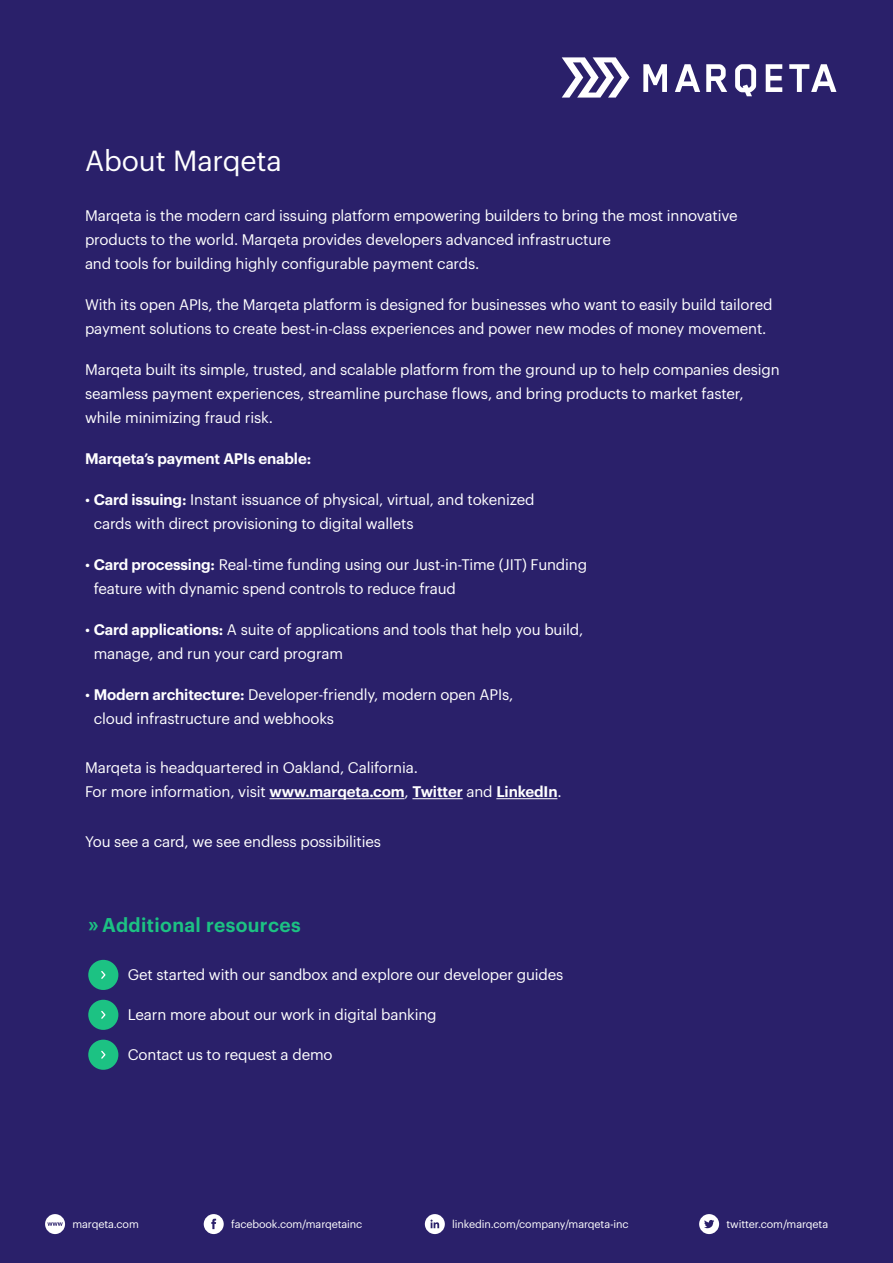
<style>
.page{position:relative;width:893px;height:1263px;background:#2a206a}
.page>*{position:absolute;margin:0;border:0;box-sizing:border-box;transform-origin:0 0}
.t1{font:28.5px "Graphik";letter-spacing:-.005em;color:#fff}
.t2{font:600 19.5px "Graphik";letter-spacing:.02em;color:#1cc283}
.t3{font:15px/24px "Graphik";letter-spacing:-.01em;color:#fff}
.t4{font:600 15px "Graphik";letter-spacing:-.01em;color:#fff}
.t5{font:10.8px "Graphik";letter-spacing:-.01em;color:#fff}
.s1{font-weight:600}
.s2{font-size:22.5px}
</style>
<div class="page">
<div style="left:45px;top:1214px;width:20px;height:20px;background:#fff;border-radius:50%"></div>
<svg style="left:47px;top:1222px;width:16px;height:4px"></svg>
<div style="left:204px;top:1214px;width:20px;height:20px;background:#fff;border-radius:50%"></div>
<div style="left:425px;top:1214px;width:20px;height:20px;background:#fff;border-radius:50%"></div>
<div style="left:699px;top:1214px;width:20px;height:20px;background:#fff;border-radius:50%"></div>
<svg style="left:704px;top:1220px;width:10px;height:8px"></svg>
<svg style="left:211px;top:1219px;width:5px;height:10px"></svg>
<svg style="left:430px;top:1219px;width:9px;height:9px"></svg>
<svg style="left:562px;top:57px;width:274px;height:41px"></svg>
<div style="left:88px;top:960px;width:30px;height:30px;background:#1cc283;border-radius:50%"></div>
<svg style="left:101px;top:971px;width:5px;height:8px"></svg>
<div style="left:88px;top:1000px;width:30px;height:30px;background:#1cc283;border-radius:50%"></div>
<svg style="left:101px;top:1010px;width:5px;height:9px"></svg>
<div style="left:88px;top:1040px;width:30px;height:30px;background:#1cc283;border-radius:50%"></div>
<svg style="left:101px;top:1050px;width:5px;height:9px"></svg>
<hr style="left:269px;top:798px;width:136px;height:1px;background:#fff">
<hr style="left:412px;top:798px;width:51px;height:1px;background:#fff">
<hr style="left:496px;top:798px;width:61px;height:1px;background:#fff">
<h1 class="t1" style="left:85px;top:139px;width:198px">About Marqeta</h1>
<p class="t3" style="left:85px;top:202px;width:654px">Marqeta is the modern card issuing platform empowering builders to bring the most innovative products to the world. Marqeta provides developers advanced infrastructure<br>and tools for building highly configurable payment cards.</p>
<p class="t3" style="left:85px;top:291px;width:689px">With its open APIs, the Marqeta platform is designed for businesses who want to easily build tailored payment solutions to create best-in-class experiences and power new modes of money movement.</p>
<p class="t3" style="left:85px;top:356px;width:696px">Marqeta built its simple, trusted, and scalable platform from the ground up to help companies design seamless payment experiences, streamline purchase flows, and bring products to market faster, while minimizing fraud risk.</p>
<p class="t4" style="left:85px;top:447px;width:228px">Marqeta’s payment APIs enable:</p>
<p class="t3" style="left:94px;top:486px;width:442px;text-indent:-9px">• <span class="s1">Card issuing:</span> Instant issuance of physical, virtual, and tokenized cards with direct provisioning to digital wallets</p>
<p class="t3" style="left:94px;top:551px;width:495px;text-indent:-9px">• <span class="s1">Card processing:</span> Real-time funding using our Just-in-Time (JIT) Funding feature with dynamic spend controls to reduce fraud</p>
<p class="t3" style="left:94px;top:616px;width:491px;text-indent:-9px">• <span class="s1">Card applications:</span> A suite of applications and tools that help you build, manage, and run your card program</p>
<p class="t3" style="left:94px;top:681px;width:421px;text-indent:-9px">• <span class="s1">Modern architecture:</span> Developer-friendly, modern open APIs, cloud infrastructure and webhooks</p>
<p class="t3" style="left:85px;top:755px;width:478px">Marqeta is headquartered in Oakland, California.<br>For more information, visit <span class="s1">www.marqeta.com</span>, <span class="s1">Twitter</span> and <span class="s1">LinkedIn</span>.</p>
<p class="t3" style="left:85px;top:828px;width:298px">You see a card, we see endless possibilities</p>
<h2 class="t2" style="left:88px;top:910px;width:214px"><span class="s2">»</span> Additional resources</h2>
<p class="t3" style="left:128px;top:962px;width:437px">Get started with our sandbox and explore our developer guides</p>
<p class="t3" style="left:128px;top:1002px;width:310px">Learn more about our work in digital banking</p>
<p class="t3" style="left:128px;top:1042px;width:206px">Contact us to request a demo</p>
<p class="t5" style="left:72px;top:1215px;width:68px">marqeta.com</p>
<p class="t5" style="left:231px;top:1215px;width:133px">facebook.com/marqetainc</p>
<p class="t5" style="left:452px;top:1215px;width:178px">linkedin.com/company/marqeta-inc</p>
<p class="t5" style="left:726px;top:1215px;width:103px">twitter.com/marqeta</p>
</div>
